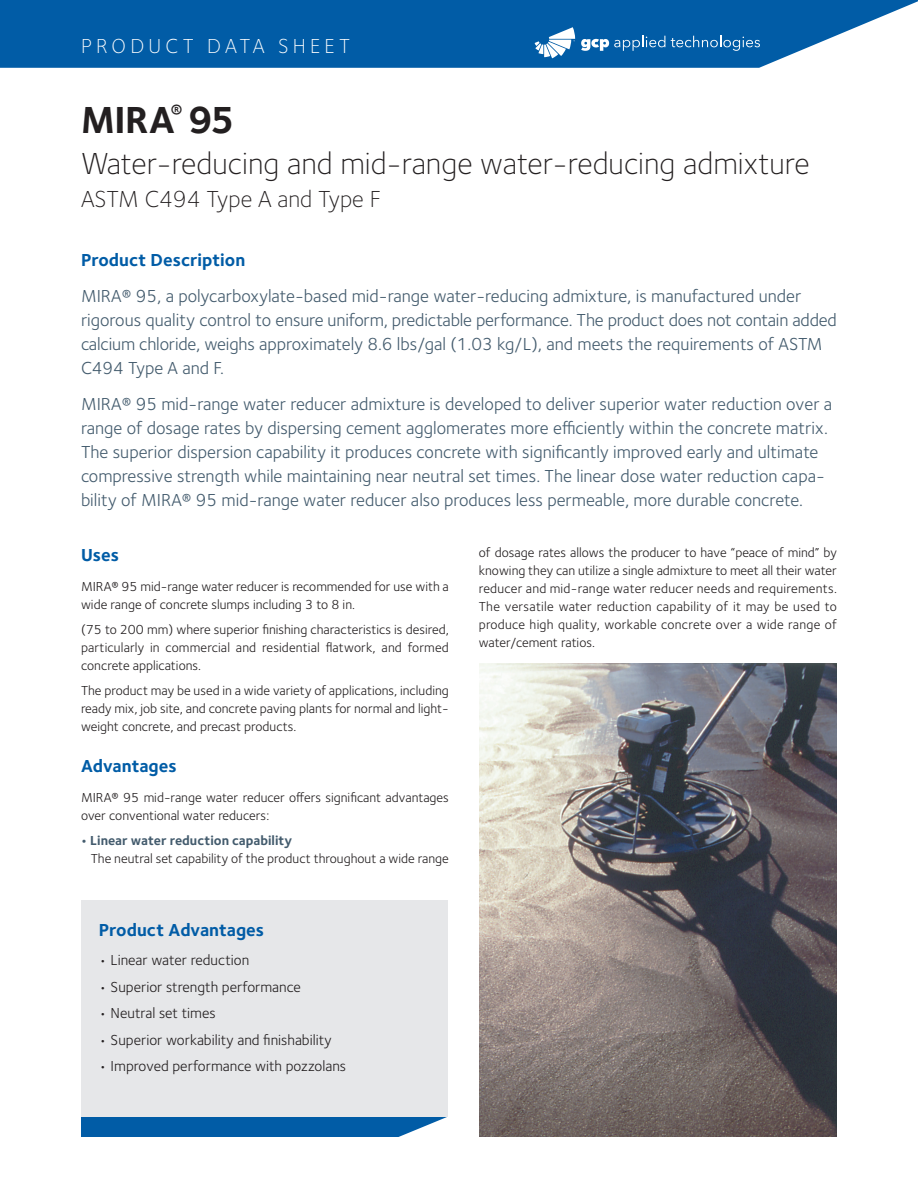
<style>
.page{position:relative;width:918px;height:1188px;background:#fff}
.page>*{position:absolute;margin:0;border:0;box-sizing:border-box;transform-origin:0 0}
.Document_Headline{font:700 39px "Foundry Sterling";letter-spacing:-.01em;color:#231f20}
.Document_Sub-Headlin{font:300 31.5px "Foundry Sterling";color:#231f20}
.Document_Sub-Headlin-2{font:300 24px "Foundry Sterling";color:#231f20}
.Document_Name{font:300 21px "Foundry Sterling";letter-spacing:.2em;color:#fff}
.Product_Descriptor_T{font:18px/24px "Foundry Sterling";color:#435b6d}
.Product_Descriptor_C{font:700 18px "Foundry Sterling";color:#015ca6}
.Advantages_Bullets{font:15px "Foundry Sterling";color:#231f20}
.Text{font:13.5px/18px "Foundry Sterling";color:#231f20;text-align:justify}
.t1{font:700 13.5px "Foundry Sterling";color:#435b6d}
</style>
<div class="page">
<svg style="left:0;top:0;width:918px;height:68px;background:#186bae"></svg>
<svg style="left:581px;top:36px;width:84px;height:15px"></svg>
<svg style="left:671px;top:36px;width:89px;height:15px"></svg>
<svg style="left:535px;top:27px;width:40px;height:31px"></svg>
<img style="left:480px;top:664px;width:357px;height:473px">
<div style="left:81px;top:1117px;width:366px;height:20px;background:#015ca6"></div>
<div style="left:81px;top:900px;width:367px;height:217px;background:#e6e7e9"></div>
<p class="Document_Name" style="left:81px;top:34px;width:271px">PRODUCT DATA SHEET</p>
<p class="Document_Headline" style="left:81px;top:97px;width:155px">MIRA<sup>®</sup> 95</p>
<p class="Document_Sub-Headlin" style="left:81px;top:145px;width:730px">Water-reducing and mid-range water-reducing admixture</p>
<p class="Document_Sub-Headlin-2" style="left:81px;top:185px;width:301px">ASTM C494 Type A and Type F</p>
<p class="Product_Descriptor_C" style="left:81px;top:249px;width:166px">Product Description</p>
<p class="Product_Descriptor_T" style="left:81px;top:284px;width:757px">MIRA® 95, a polycarboxylate-based mid-range water-reducing admixture, is manufactured under rigorous quality control to ensure uniform, predictable performance. The product does not contain added calcium chloride, weighs approximately 8.6 lbs/gal (1.03 kg/L), and meets the requirements of ASTM C494 Type A and F.</p>
<p class="Product_Descriptor_T" style="left:81px;top:392px;width:753px">MIRA® 95 mid-range water reducer admixture is developed to deliver superior water reduction over a range of dosage rates by dispersing cement agglomerates more efficiently within the concrete matrix.<br>The superior dispersion capability it produces concrete with significantly improved early and ultimate compressive strength while maintaining near neutral set times. The linear dose water reduction capa&shy;bility of MIRA® 95 mid-range water reducer also produces less permeable, more durable concrete.</p>
<p class="Product_Descriptor_C" style="left:81px;top:545px;width:40px">Uses</p>
<p class="Text" style="left:81px;top:578px;width:369px">MIRA® 95 mid-range water reducer is recommended for use with a wide range of concrete slumps including 3 to 8 in.</p>
<p class="Text" style="left:81px;top:621px;width:369px">(75 to 200 mm) where superior finishing characteristics is desired, particularly in commercial and residential flatwork, and formed concrete applications.</p>
<p class="Text" style="left:81px;top:681px;width:369px">The product may be used in a wide variety of applications, including ready mix, job site, and concrete paving plants for normal and light&shy;weight concrete, and precast products.</p>
<p class="Product_Descriptor_C" style="left:81px;top:755px;width:97px">Advantages</p>
<p class="Text" style="left:81px;top:789px;width:369px">MIRA® 95 mid-range water reducer offers significant advantages over conventional water reducers:</p>
<p class="t1" style="left:81px;top:832px;width:213px">• Linear water reduction capability</p>
<p class="Text" style="left:91px;top:849px;width:360px">The neutral set capability of the product throughout a wide range</p>
<p class="Text" style="left:479px;top:544px;width:360px">of dosage rates allows the producer to have “peace of mind” by knowing they can utilize a single admixture to meet all their water reducer and mid-range water reducer needs and requirements.<br>The versatile water reduction capability of it may be used to produce high quality, workable concrete over a wide range of water/cement ratios.</p>
<p class="Product_Descriptor_C" style="left:99px;top:919px;width:167px">Product Advantages</p>
<p class="Advantages_Bullets" style="left:99px;top:951px;width:152px">• Linear water reduction</p>
<p class="Advantages_Bullets" style="left:99px;top:978px;width:204px">• Superior strength performance</p>
<p class="Advantages_Bullets" style="left:99px;top:1005px;width:118px">• Neutral set times</p>
<p class="Advantages_Bullets" style="left:99px;top:1031px;width:234px">• Superior workability and finishability</p>
<p class="Advantages_Bullets" style="left:99px;top:1058px;width:249px">• Improved performance with pozzolans</p>
</div>
